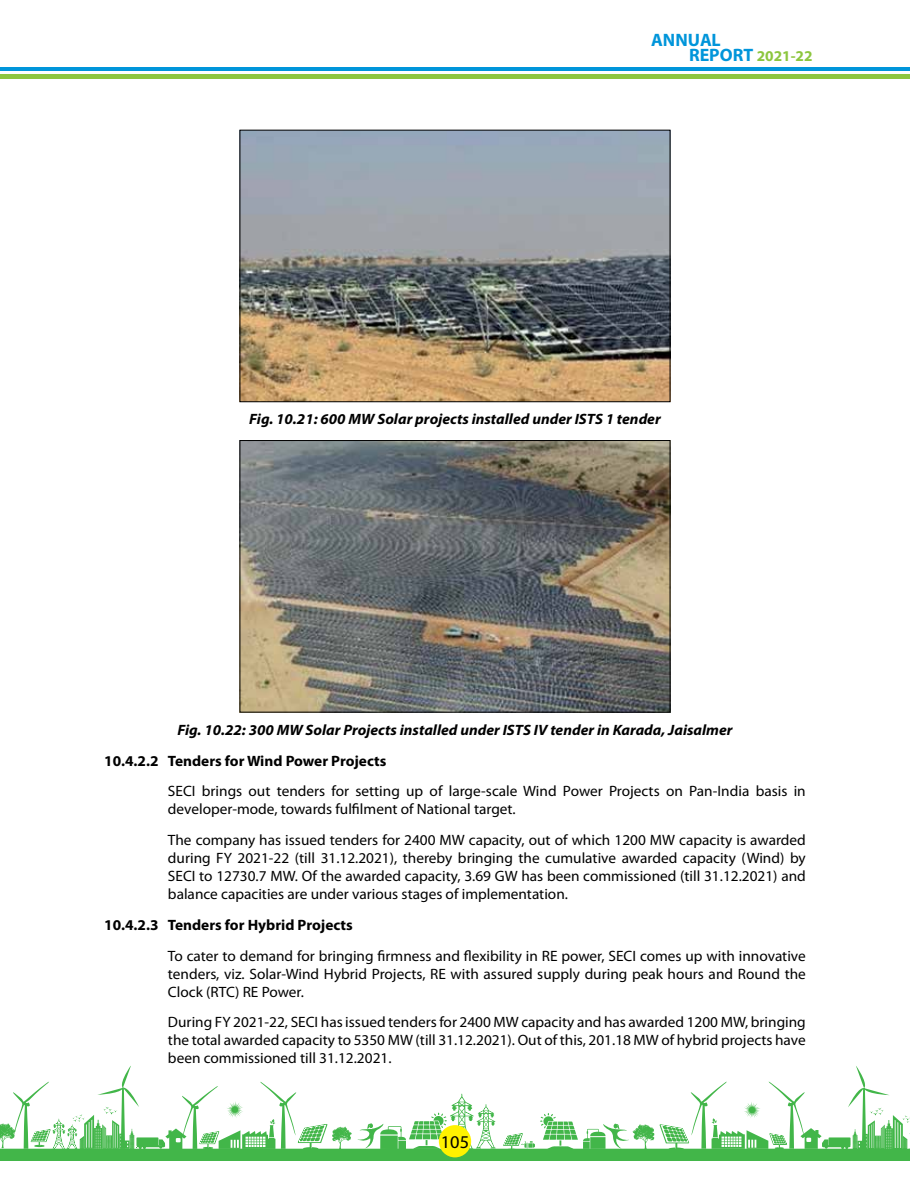
<style>
.page{position:relative;width:910px;height:1187px;background:#fff}
.page>*{position:absolute;margin:0;border:0;box-sizing:border-box;transform-origin:0 0}
.t1{font:700 18px "Myriad Pro";color:#0095da}
.t2{font:18px "Myriad Pro";color:#000}
.t3{font:15px/18px "Myriad Pro";color:#000;text-align:justify}
.t4{font:italic 700 15px "Myriad Pro";color:#000}
.t5{font:700 15px "Myriad Pro";color:#000}
.t6{font:700 15px "Myriad Pro";color:#8dc63f}
.s1{font-size:18px;color:#0095da}
</style>
<div class="page">
<div style="left:0;top:1148px;width:910px;height:12px;background:#42b649"></div>
<hr style="left:137px;top:1145px;width:28px;height:2px;background:#42b649">
<div style="left:136px;top:1137px;width:22px;height:8px;background:#42b649"></div>
<svg style="left:0;top:1066px;width:146px;height:83px"></svg>
<svg style="left:159px;top:1081px;width:337px;height:69px"></svg>
<svg style="left:503px;top:1066px;width:407px;height:83px"></svg>
<hr style="left:0;top:67px;width:910px;height:3px;background:#0095da">
<hr style="left:0;top:74px;width:910px;height:4px;background:#8dc63f">
<div style="left:439px;top:1124px;width:32px;height:33px;background:#fff200;border-radius:50%"></div>
<img style="left:242px;top:132px;width:426px;height:268px">
<div style="left:240px;top:130px;width:430px;height:272px;border:1px solid #000"></div>
<img style="left:242px;top:442px;width:426px;height:268px">
<div style="left:240px;top:440px;width:430px;height:272px;border:1px solid #000"></div>
<p class="t1" style="left:651px;top:28px;width:71px">ANNUAL</p>
<p class="t6" style="left:689px;top:46px;width:125px"><span class="s1">REPORT</span> 2021-22</p>
<p class="t4" style="left:249px;top:409px;width:413px">Fig. 10.21: 600 MW Solar projects installed under ISTS 1 tender</p>
<p class="t4" style="left:177px;top:720px;width:557px">Fig. 10.22: 300 MW Solar Projects installed under ISTS IV tender in Karada, Jaisalmer</p>
<p class="t5" style="left:104px;top:750px;width:284px">10.4.2.2 Tenders for Wind Power Projects</p>
<p class="t3" style="left:168px;top:782px;width:639px">SECI brings out tenders for setting up of large-scale Wind Power Projects on Pan-India basis in developer-mode, towards fulfilment of National target.</p>
<p class="t3" style="left:168px;top:830px;width:639px">The company has issued tenders for 2400 MW capacity, out of which 1200 MW capacity is awarded during FY 2021-22 (till 31.12.2021), thereby bringing the cumulative awarded capacity (Wind) by SECI to 12730.7 MW. Of the awarded capacity, 3.69 GW has been commissioned (till 31.12.2021) and balance capacities are under various stages of implementation.</p>
<p class="t5" style="left:104px;top:915px;width:250px">10.4.2.3 Tenders for Hybrid Projects</p>
<p class="t3" style="left:168px;top:946px;width:639px">To cater to demand for bringing firmness and flexibility in RE power, SECI comes up with innovative tenders, viz. Solar-Wind Hybrid Projects, RE with assured supply during peak hours and Round the Clock (RTC) RE Power.</p>
<p class="t3" style="left:168px;top:1013px;width:639px">During FY 2021-22, SECI has issued tenders for 2400 MW capacity and has awarded 1200 MW, bringing the total awarded capacity to 5350 MW (till 31.12.2021). Out of this, 201.18 MW of hybrid projects have been commissioned till 31.12.2021.</p>
<p class="t2" style="left:441px;top:1130px;width:30px">105</p>
</div>
